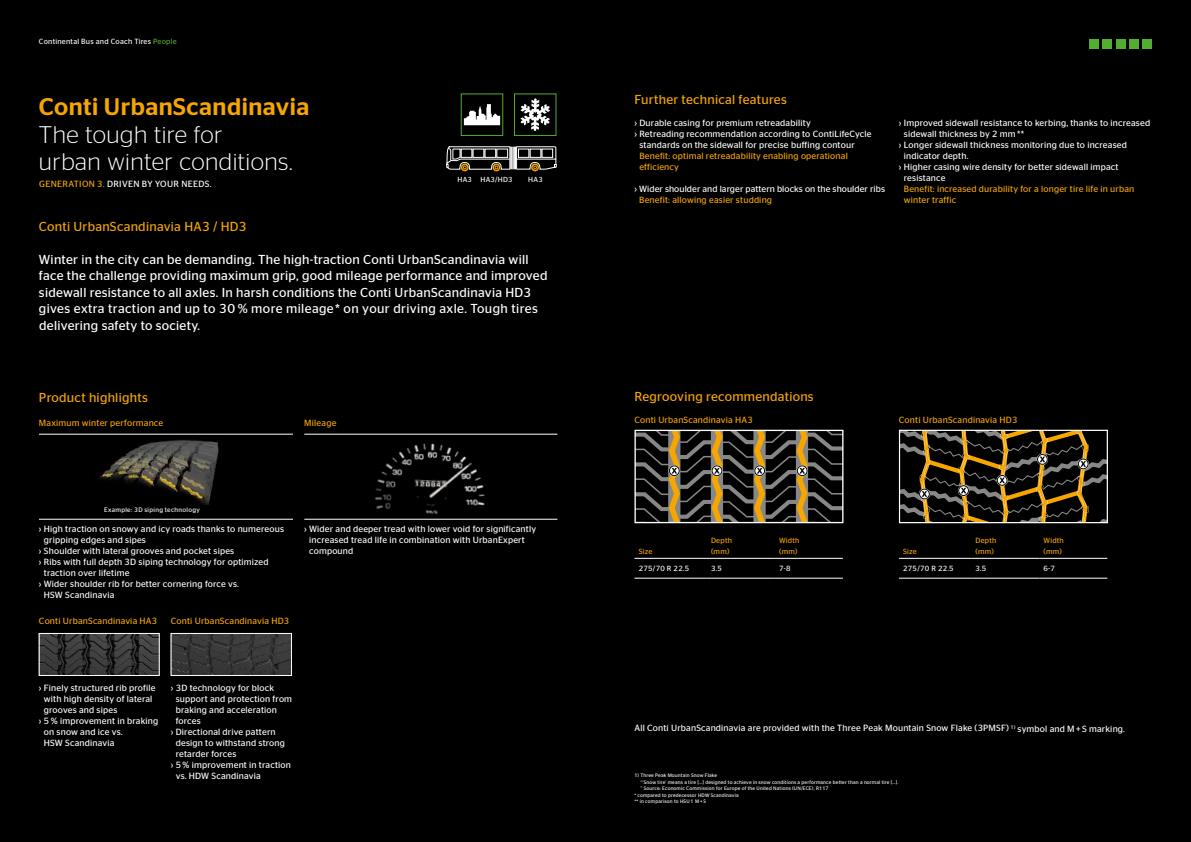
<style>
.page{position:relative;width:1191px;height:842px;background:#000}
.page>*{position:absolute;margin:0;border:0;box-sizing:border-box;transform-origin:0 0}
.t1{font:300 24px/27.5px "Continental Stag Sans";letter-spacing:.02em;color:#fff}
.t2{font:500 24px "Continental Stag Sans";letter-spacing:.02em;color:#f7a600}
.t3{font:13px/16.5px "Continental Stag Sans";letter-spacing:.02em;color:#fff}
.t4{font:13px "Continental Stag Sans";letter-spacing:.02em;color:#f7a600}
.t5{font:9px/11px "Continental Stag Sans";letter-spacing:.02em;color:#fff}
.t6{font:9px/11px "Continental Stag Sans";letter-spacing:.02em;color:#f7a600}
.t7{font:9px "Continental Stag Sans";letter-spacing:.04em;color:#fff}
.t8{font:7.5px "Continental Stag Sans";letter-spacing:.03em;color:#fff}
.t9{font:7.5px/11px "Continental Stag Sans";letter-spacing:.03em;color:#f7a600}
.t10{font:7.3px "Continental Stag Sans";letter-spacing:.04em;color:#fff}
.t11{font:6.5px "Continental Stag Sans";letter-spacing:.05em;color:#fff}
.t12{font:5px "Continental Stag Sans";letter-spacing:.03em;color:#fff}
.s1{color:#51ae30}
.s2{color:#f7a600}
</style>
<div class="page">
<hr style="left:899px;top:558px;width:72px;height:1px;background:#fff">
<hr style="left:971px;top:558px;width:68px;height:1px;background:#fff">
<hr style="left:1039px;top:558px;width:68px;height:1px;background:#fff">
<hr style="left:899px;top:578px;width:72px;height:1px;background:#fff">
<hr style="left:971px;top:578px;width:68px;height:1px;background:#fff">
<hr style="left:1039px;top:578px;width:68px;height:1px;background:#fff">
<hr style="left:634px;top:558px;width:73px;height:1px;background:#fff">
<hr style="left:707px;top:558px;width:68px;height:1px;background:#fff">
<hr style="left:775px;top:558px;width:68px;height:1px;background:#fff">
<hr style="left:634px;top:578px;width:73px;height:1px;background:#fff">
<hr style="left:707px;top:578px;width:68px;height:1px;background:#fff">
<hr style="left:775px;top:578px;width:68px;height:1px;background:#fff">
<svg style="left:520px;top:98px;width:30px;height:33px"></svg>
<div style="left:514px;top:93px;width:42px;height:43px;border:1px solid #51ae30"></div>
<svg style="left:464px;top:104px;width:36px;height:21px"></svg>
<div style="left:461px;top:93px;width:42px;height:43px;border:1px solid #51ae30"></div>
<div style="left:1089px;top:39px;width:10px;height:10px;background:#51ae30"></div>
<div style="left:1102px;top:39px;width:10px;height:10px;background:#51ae30"></div>
<div style="left:1115px;top:39px;width:10px;height:10px;background:#51ae30"></div>
<div style="left:1128px;top:39px;width:10px;height:10px;background:#51ae30"></div>
<div style="left:1142px;top:39px;width:10px;height:10px;background:#51ae30"></div>
<svg style="left:446px;top:146px;width:110px;height:25px"></svg>
<hr style="left:39px;top:434px;width:132px;height:1px;background:#fff">
<hr style="left:171px;top:434px;width:122px;height:1px;background:#fff">
<hr style="left:39px;top:519px;width:132px;height:1px;background:#fff">
<hr style="left:171px;top:519px;width:122px;height:1px;background:#fff">
<hr style="left:304px;top:434px;width:253px;height:1px;background:#fff">
<hr style="left:304px;top:519px;width:253px;height:1px;background:#fff">
<img style="left:99px;top:440px;width:120px;height:65px">
<img style="left:375px;top:443px;width:110px;height:72px">
<img style="left:41px;top:635px;width:116px;height:39px">
<div style="left:39px;top:633px;width:120px;height:43px;border:1px solid #fff"></div>
<img style="left:173px;top:635px;width:117px;height:39px">
<div style="left:171px;top:633px;width:121px;height:43px;border:1px solid #fff"></div>
<svg style="left:635px;top:430px;width:208px;height:93px"></svg>
<svg style="left:899px;top:430px;width:208px;height:93px"></svg>
<p class="t8" style="left:39px;top:37px;width:139px">Continental Bus and Coach Tires <span class="s1">People</span></p>
<h1 class="t2" style="left:39px;top:93px;width:272px">Conti UrbanScandinavia</h1>
<h1 class="t1" style="left:39px;top:120px;width:255px">The tough tire for<br>urban winter conditions.</h1>
<p class="t7" style="left:39px;top:179px;width:174px"><span class="s2">GENERATION 3.</span> DRIVEN BY YOUR NEEDS.</p>
<p class="t10" style="left:457px;top:175px;width:57px">HA3 HA3/HD3</p>
<p class="t10" style="left:528px;top:175px;width:16px">HA3</p>
<h2 class="t4" style="left:39px;top:219px;width:209px">Conti UrbanScandinavia HA3 / HD3</h2>
<p class="t3" style="left:39px;top:251px;width:510px">Winter in the city can be demanding. The high-traction Conti UrbanScandinavia will face the challenge providing maximum grip, good mileage performance and improved sidewall resistance to all axles. In harsh conditions the Conti UrbanScandinavia HD3 gives extra traction and up to 30 % more mileage* on your driving axle. Tough tires delivering safety to society.</p>
<h2 class="t4" style="left:39px;top:390px;width:110px">Product highlights</h2>
<p class="t6" style="left:39px;top:417px;width:126px">Maximum winter performance</p>
<p class="t6" style="left:304px;top:417px;width:34px">Mileage</p>
<p class="t11" style="left:104px;top:506px;width:97px">Example: 3D siping technology</p>
<p class="t5" style="left:39px;top:523px;width:247px">› High traction on snowy and icy roads thanks to numereous</p>
<p class="t5" style="left:44px;top:534px;width:104px">gripping edges and sipes</p>
<p class="t5" style="left:39px;top:545px;width:197px">› Shoulder with lateral grooves and pocket sipes</p>
<p class="t5" style="left:39px;top:556px;width:231px">› Ribs with full depth 3D siping technology for optimized</p>
<p class="t5" style="left:44px;top:567px;width:87px">traction over lifetime</p>
<p class="t5" style="left:39px;top:578px;width:201px">› Wider shoulder rib for better cornering force vs.</p>
<p class="t5" style="left:44px;top:589px;width:72px">HSW Scandinavia</p>
<p class="t6" style="left:39px;top:615px;width:120px">Conti UrbanScandinavia HA3</p>
<p class="t6" style="left:171px;top:615px;width:120px">Conti UrbanScandinavia HD3</p>
<p class="t5" style="left:309px;top:523px;width:228px;text-indent:-5px">› Wider and deeper tread with lower void for significantly increased tread life in combination with UrbanExpert compound</p>
<p class="t5" style="left:39px;top:683px;width:118px">› Finely structured rib profile</p>
<p class="t5" style="left:44px;top:694px;width:110px">with high density of lateral</p>
<p class="t5" style="left:44px;top:705px;width:75px">grooves and sipes</p>
<p class="t5" style="left:39px;top:716px;width:121px">› 5 % improvement in braking</p>
<p class="t5" style="left:44px;top:727px;width:80px">on snow and ice vs.</p>
<p class="t5" style="left:44px;top:738px;width:72px">HSW Scandinavia</p>
<p class="t5" style="left:171px;top:683px;width:105px">› 3D technology for block</p>
<p class="t5" style="left:176px;top:694px;width:118px">support and protection from</p>
<p class="t5" style="left:176px;top:705px;width:103px">braking and acceleration</p>
<p class="t5" style="left:176px;top:716px;width:27px">forces</p>
<p class="t5" style="left:171px;top:727px;width:106px">› Directional drive pattern</p>
<p class="t5" style="left:176px;top:738px;width:111px">design to withstand strong</p>
<p class="t5" style="left:176px;top:749px;width:62px">retarder forces</p>
<p class="t5" style="left:171px;top:760px;width:122px">› 5 % improvement in traction</p>
<p class="t5" style="left:176px;top:771px;width:86px">vs. HDW Scandinavia</p>
<h2 class="t4" style="left:634px;top:93px;width:154px">Further technical features</h2>
<p class="t5" style="left:634px;top:118px;width:178px">› Durable casing for premium retreadability</p>
<p class="t5" style="left:634px;top:129px;width:238px">› Retreading recommendation according to ContiLifeCycle</p>
<p class="t5" style="left:639px;top:140px;width:217px">standards on the sidewall for precise buffing contour</p>
<p class="t6" style="left:639px;top:151px;width:210px">Benefit: optimal retreadability enabling operational efficiency</p>
<p class="t5" style="left:634px;top:184px;width:252px">› Wider shoulder and larger pattern blocks on the shoulder ribs</p>
<p class="t6" style="left:639px;top:195px;width:134px">Benefit: allowing easier studding</p>
<p class="t5" style="left:899px;top:118px;width:253px">› Improved sidewall resistance to kerbing, thanks to increased</p>
<p class="t5" style="left:903px;top:129px;width:122px">sidewall thickness by 2 mm **</p>
<p class="t5" style="left:899px;top:140px;width:229px">› Longer sidewall thickness monitoring due to increased</p>
<p class="t5" style="left:903px;top:151px;width:66px">indicator depth.</p>
<p class="t5" style="left:899px;top:162px;width:221px">› Higher casing wire density for better sidewall impact</p>
<p class="t5" style="left:903px;top:173px;width:43px">resistance</p>
<p class="t6" style="left:903px;top:184px;width:232px">Benefit: increased durability for a longer tire life in urban winter traffic</p>
<h2 class="t4" style="left:634px;top:390px;width:181px">Regrooving recommendations</h2>
<p class="t6" style="left:634px;top:415px;width:120px">Conti UrbanScandinavia HA3</p>
<p class="t9" style="left:639px;top:546px;width:15px">Size</p>
<p class="t9" style="left:711px;top:535px;width:22px">Depth (mm)</p>
<p class="t9" style="left:779px;top:535px;width:22px">Width (mm)</p>
<p class="t8" style="left:639px;top:564px;width:52px">275/70 R 22.5</p>
<p class="t8" style="left:711px;top:564px;width:12px">3.5</p>
<p class="t8" style="left:779px;top:564px;width:13px">7-8</p>
<p class="t6" style="left:899px;top:415px;width:120px">Conti UrbanScandinavia HD3</p>
<p class="t9" style="left:903px;top:546px;width:15px">Size</p>
<p class="t9" style="left:975px;top:535px;width:22px">Depth (mm)</p>
<p class="t9" style="left:1043px;top:535px;width:22px">Width (mm)</p>
<p class="t8" style="left:903px;top:564px;width:52px">275/70 R 22.5</p>
<p class="t8" style="left:975px;top:564px;width:12px">3.5</p>
<p class="t8" style="left:1043px;top:564px;width:13px">6-7</p>
<p class="t5" style="left:634px;top:723px;width:492px">All Conti UrbanScandinavia are provided with the Three Peak Mountain Snow Flake (3PMSF) <sup>1)</sup> symbol and M + S marking.</p>
<p class="t12" style="left:634px;top:772px;width:84px">1) Three Peak Mountain Snow Flake</p>
<p class="t12" style="left:640px;top:779px;width:259px">“‘Snow tire’ means a tire […] designed to achieve in snow conditions a performance better than a normal tire […].</p>
<p class="t12" style="left:640px;top:785px;width:189px">” Source: Economic Commission for Europe of the United Nations (UN/ECE), R117</p>
<p class="t12" style="left:634px;top:792px;width:106px">* compared to predecessor HDW Scandinavia</p>
<p class="t12" style="left:634px;top:798px;width:73px">** in comparison to HSU 1 M + S</p>
</div>
